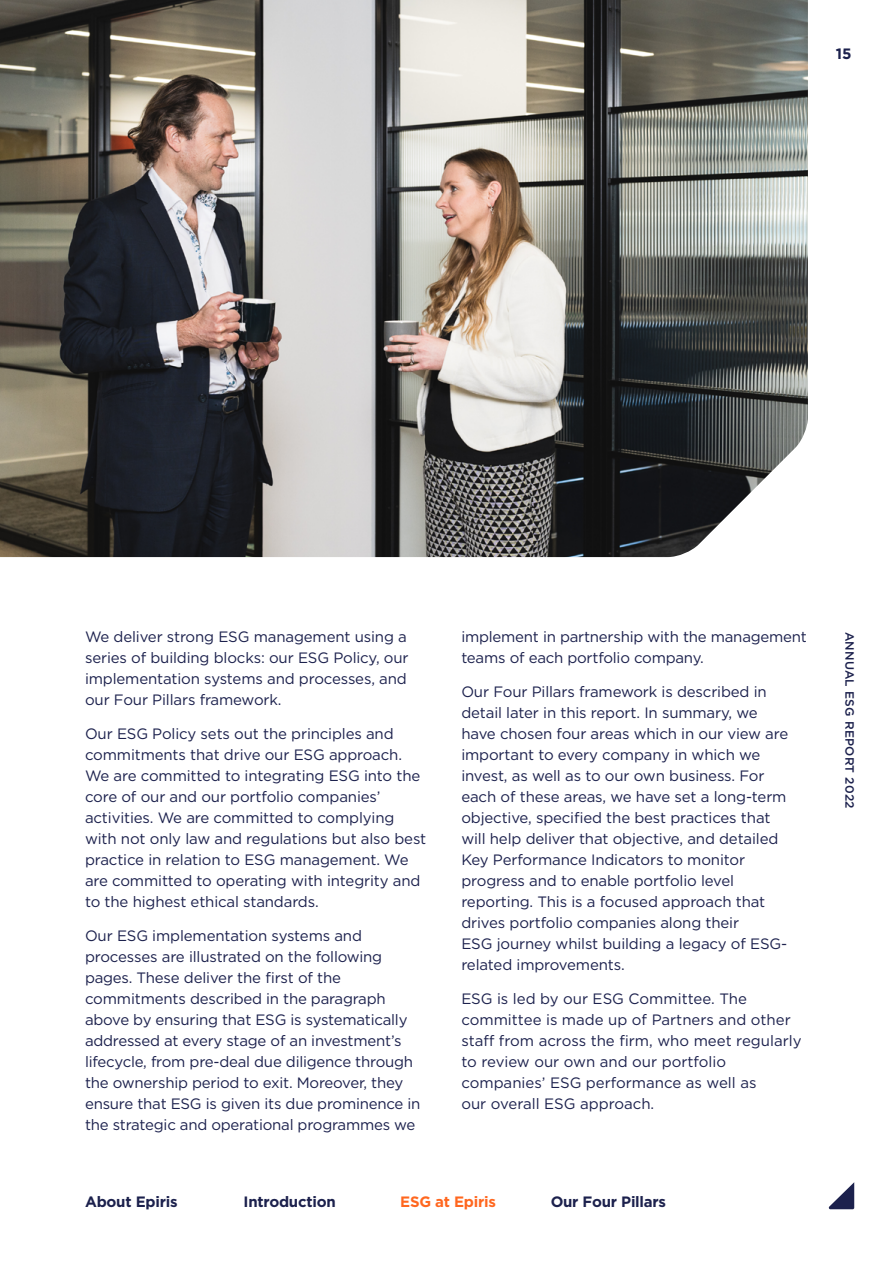
<style>
.page{position:relative;width:893px;height:1263px;background:#fff}
.page>*{position:absolute;margin:0;border:0;box-sizing:border-box;transform-origin:0 0}
.t1{font:15px/21px "Gotham";letter-spacing:-.01em;color:#1c214d}
.t2{font:700 15px "Gotham";letter-spacing:-.015em;color:#1c214d}
.t3{font:700 15px "Gotham";letter-spacing:-.015em;color:#ff671f}
.t4{font:500 12px "Gotham";letter-spacing:.02em;color:#1c214d}
</style>
<div class="page">
<img style="left:0;top:0;width:808px;height:557px">
<svg style="left:828px;top:1182px;width:26px;height:27px"></svg>
<p class="t2" style="left:836px;top:44px;width:17px">15</p>
<p class="t1" style="left:85px;top:626px;width:325px;text-align:justify">We deliver strong ESG management using a series of building blocks: our ESG Policy, our implementation systems and processes, and our Four Pillars framework.</p>
<p class="t1" style="left:85px;top:723px;width:343px">Our ESG Policy sets out the principles and commitments that drive our ESG approach.<br>We are committed to integrating ESG into the core of our and our portfolio companies’ activities. We are committed to complying with not only law and regulations but also best practice in relation to ESG management. We are committed to operating with integrity and to the highest ethical standards.</p>
<p class="t1" style="left:85px;top:924px;width:337px">Our ESG implementation systems and processes are illustrated on the following pages. These deliver the first of the commitments described in the paragraph above by ensuring that ESG is systematically addressed at every stage of an investment’s lifecycle, from pre-deal due diligence through the ownership period to exit. Moreover, they ensure that ESG is given its due prominence in the strategic and operational programmes we</p>
<p class="t1" style="left:461px;top:626px;width:347px">implement in partnership with the management teams of each portfolio company.</p>
<p class="t1" style="left:461px;top:681px;width:328px">Our Four Pillars framework is described in detail later in this report. In summary, we have chosen four areas which in our view are important to every company in which we invest, as well as to our own business. For each of these areas, we have set a long-term objective, specified the best practices that will help deliver that objective, and detailed Key Performance Indicators to monitor progress and to enable portfolio level reporting. This is a focused approach that drives portfolio companies along their<br>ESG journey whilst building a legacy of ESG&shy;related improvements.</p>
<p class="t1" style="left:461px;top:987px;width:342px">ESG is led by our ESG Committee. The committee is made up of Partners and other staff from across the firm, who meet regularly to review our own and our portfolio companies’ ESG performance as well as<br>our overall ESG approach.</p>
<p class="t2" style="left:85px;top:1192px;width:94px">About Epiris</p>
<p class="t2" style="left:244px;top:1192px;width:94px">Introduction</p>
<p class="t3" style="left:400px;top:1192px;width:97px">ESG at Epiris</p>
<p class="t2" style="left:551px;top:1192px;width:117px">Our Four Pillars</p>
<p class="t4" style="left:858px;top:631px;width:179px;rotate:90deg">ANNUAL ESG REPORT 2022</p>
</div>
